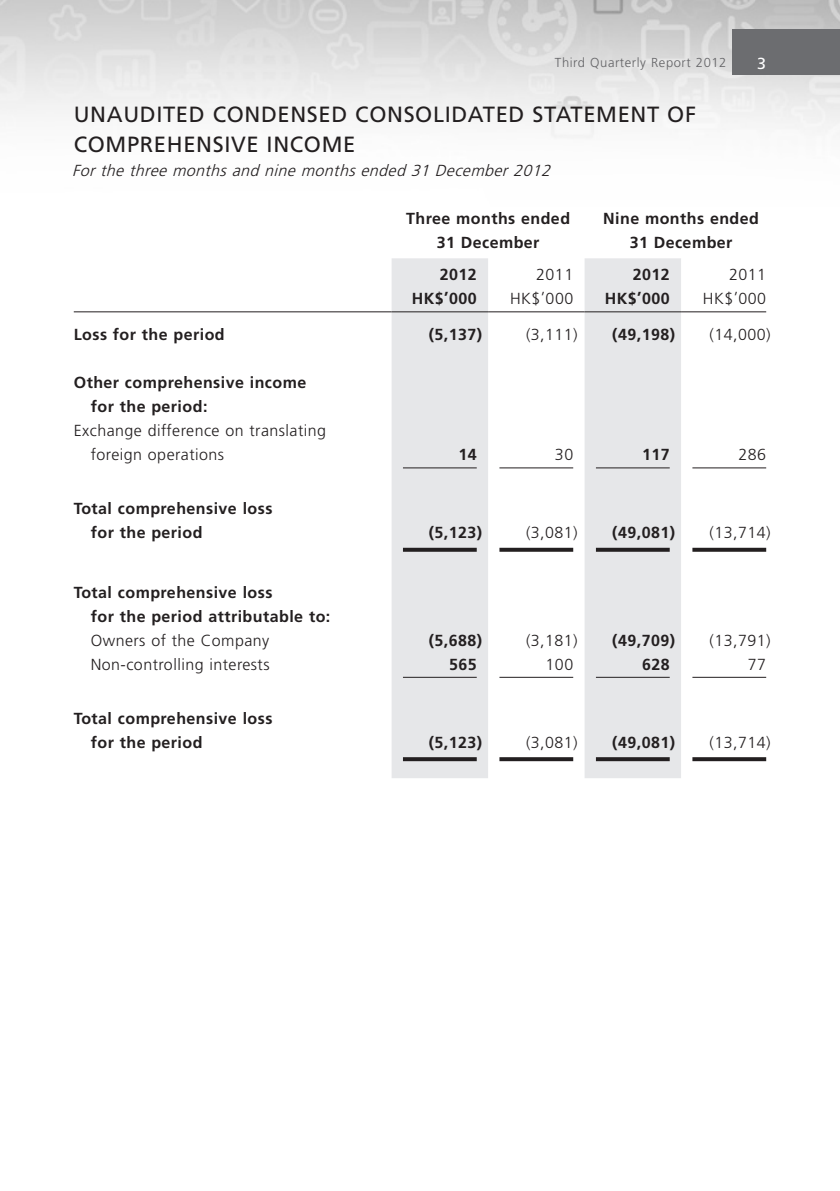
<style>
.page{position:relative;width:840px;height:1191px;background:#fff}
.page>*{position:absolute;margin:0;border:0;box-sizing:border-box;transform-origin:0 0}
.Heading_1{font:22px/30px "Frutiger LT Std";letter-spacing:.03em;color:#231f20}
.Body_Text{font:700 16px/24px "Frutiger LT Std";letter-spacing:.03em;color:#231f20}
.Body_Text-2{font:300 16px/24px "Frutiger LT Std";letter-spacing:.03em;color:#231f20}
.Body_Text-3{font:italic 300 16px "Frutiger LT Std";color:#231f20}
.t1{font:16px "Frutiger LT Std";color:#fff}
.t2{font:300 13px "Frutiger LT Std";letter-spacing:.045em;color:#636366}
</style>
<div class="page">
<img style="left:0;top:0;width:839px;height:138px">
<div style="left:731px;top:29px;width:108px;height:45px;background:#6c6d70"></div>
<svg style="left:391px;top:258px;width:289px;height:520px;fill:#e6e7e9"></svg>
<hr style="left:74px;top:311px;width:317px;height:1px;background:#231f20">
<hr style="left:391px;top:311px;width:97px;height:1px;background:#231f20">
<hr style="left:488px;top:311px;width:96px;height:1px;background:#231f20">
<hr style="left:584px;top:311px;width:96px;height:1px;background:#231f20">
<hr style="left:680px;top:311px;width:85px;height:1px;background:#231f20">
<hr style="left:403px;top:467px;width:73px;height:1px;background:#231f20">
<hr style="left:499px;top:467px;width:74px;height:1px;background:#231f20">
<hr style="left:595px;top:467px;width:74px;height:1px;background:#231f20">
<hr style="left:692px;top:467px;width:73px;height:1px;background:#231f20">
<svg style="left:403px;top:548px;width:73px;height:4px"></svg>
<svg style="left:499px;top:548px;width:74px;height:4px"></svg>
<svg style="left:595px;top:548px;width:74px;height:4px"></svg>
<svg style="left:692px;top:548px;width:73px;height:4px"></svg>
<hr style="left:403px;top:677px;width:73px;height:1px;background:#231f20">
<hr style="left:499px;top:677px;width:74px;height:1px;background:#231f20">
<hr style="left:595px;top:677px;width:74px;height:1px;background:#231f20">
<hr style="left:692px;top:677px;width:73px;height:1px;background:#231f20">
<svg style="left:403px;top:757px;width:73px;height:4px"></svg>
<svg style="left:499px;top:757px;width:74px;height:4px"></svg>
<svg style="left:595px;top:757px;width:74px;height:4px"></svg>
<svg style="left:692px;top:757px;width:73px;height:4px"></svg>
<p class="t2" style="left:554px;top:56px;width:173px">Third Quarterly Report 2012</p>
<p class="t1" style="left:756px;top:54px;width:10px">3</p>
<p class="Heading_1" style="left:74px;top:99px;width:623px">UNAUDITED CONDENSED CONSOLIDATED STATEMENT OF<br>COMPREHENSIVE INCOME</p>
<p class="Body_Text-3" style="left:72px;top:161px;width:484px">For the three months and nine months ended 31 December 2012</p>
<p class="Body_Text" style="left:406px;top:206px;width:165px">Three months ended</p>
<p class="Body_Text" style="left:436px;top:230px;width:104px">31 December</p>
<p class="Body_Text" style="left:603px;top:206px;width:157px">Nine months ended</p>
<p class="Body_Text" style="left:629px;top:230px;width:104px">31 December</p>
<p class="Body_Text" style="left:439px;top:263px;width:38px">2012</p>
<p class="Body_Text-2" style="left:536px;top:263px;width:38px">2011</p>
<p class="Body_Text" style="left:632px;top:263px;width:38px">2012</p>
<p class="Body_Text-2" style="left:728px;top:263px;width:38px">2011</p>
<p class="Body_Text" style="left:411px;top:287px;width:66px">HK$’000</p>
<p class="Body_Text-2" style="left:509px;top:287px;width:65px">HK$’000</p>
<p class="Body_Text" style="left:604px;top:287px;width:66px">HK$’000</p>
<p class="Body_Text-2" style="left:702px;top:287px;width:65px">HK$’000</p>
<p class="Body_Text" style="left:74px;top:323px;width:152px">Loss for the period</p>
<p class="Body_Text" style="left:428px;top:323px;width:55px">(5,137)</p>
<p class="Body_Text-2" style="left:525px;top:323px;width:53px">(3,111)</p>
<p class="Body_Text" style="left:612px;top:323px;width:64px">(49,198)</p>
<p class="Body_Text-2" style="left:709px;top:323px;width:62px">(14,000)</p>
<p class="Body_Text" style="left:91px;top:371px;width:217px;text-indent:-17px">Other comprehensive income for the period:</p>
<p class="Body_Text-2" style="left:91px;top:419px;width:237px;text-indent:-17px">Exchange difference on translating foreign operations</p>
<p class="Body_Text" style="left:458px;top:443px;width:20px">14</p>
<p class="Body_Text-2" style="left:554px;top:443px;width:20px">30</p>
<p class="Body_Text" style="left:641px;top:443px;width:29px">117</p>
<p class="Body_Text-2" style="left:738px;top:443px;width:29px">286</p>
<p class="Body_Text" style="left:91px;top:497px;width:183px;text-indent:-17px">Total comprehensive loss for the period</p>
<p class="Body_Text" style="left:428px;top:521px;width:55px">(5,123)</p>
<p class="Body_Text-2" style="left:525px;top:521px;width:53px">(3,081)</p>
<p class="Body_Text" style="left:612px;top:521px;width:64px">(49,081)</p>
<p class="Body_Text-2" style="left:709px;top:521px;width:62px">(13,714)</p>
<p class="Body_Text" style="left:91px;top:580px;width:241px;text-indent:-17px">Total comprehensive loss<br>for the period attributable to:</p>
<p class="Body_Text-2" style="left:91px;top:628px;width:180px">Owners of the Company</p>
<p class="Body_Text" style="left:428px;top:628px;width:55px">(5,688)</p>
<p class="Body_Text-2" style="left:525px;top:628px;width:53px">(3,181)</p>
<p class="Body_Text" style="left:612px;top:628px;width:64px">(49,709)</p>
<p class="Body_Text-2" style="left:709px;top:628px;width:62px">(13,791)</p>
<p class="Body_Text-2" style="left:91px;top:652px;width:180px">Non-controlling interests</p>
<p class="Body_Text" style="left:449px;top:652px;width:29px">565</p>
<p class="Body_Text-2" style="left:545px;top:652px;width:29px">100</p>
<p class="Body_Text" style="left:641px;top:652px;width:29px">628</p>
<p class="Body_Text-2" style="left:747px;top:652px;width:20px">77</p>
<p class="Body_Text" style="left:91px;top:706px;width:183px;text-indent:-17px">Total comprehensive loss for the period</p>
<p class="Body_Text" style="left:428px;top:730px;width:55px">(5,123)</p>
<p class="Body_Text-2" style="left:525px;top:730px;width:53px">(3,081)</p>
<p class="Body_Text" style="left:612px;top:730px;width:64px">(49,081)</p>
<p class="Body_Text-2" style="left:709px;top:730px;width:62px">(13,714)</p>
</div>
